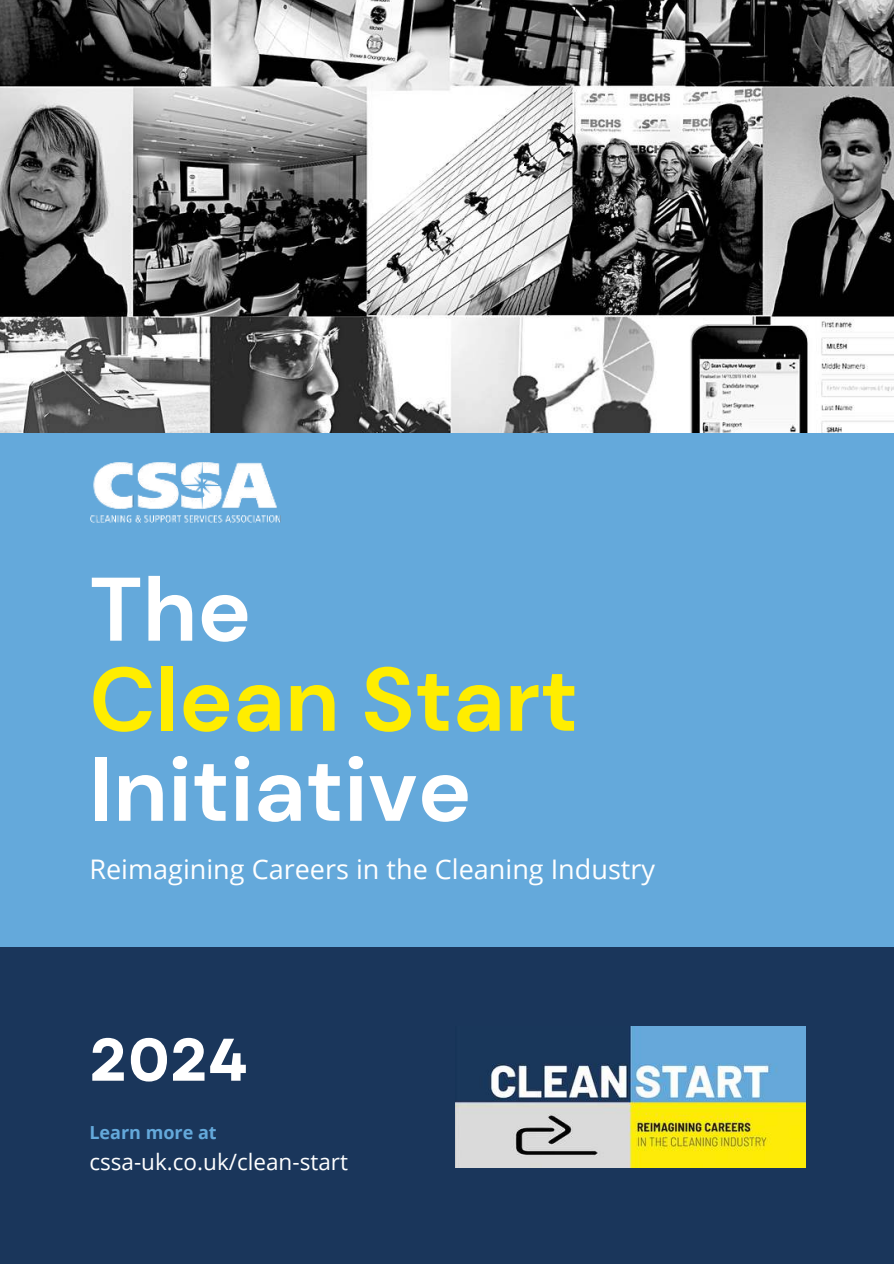
<style>
.page{position:relative;width:894px;height:1264px;background:#fff}
.page>*{position:absolute;margin:0;border:0;box-sizing:border-box;transform-origin:0 0}
.t1{font:700 90px "DM Sans";color:#fff}
.t2{font:700 90px "DM Sans";color:#ffed00}
.t3{font:700 60px "Garet";color:#fff}
.t4{font:27px "Open Sans";color:#fff}
.t5{font:22.5px "Open Sans";color:#fff}
.t6{font:700 18px "Open Sans";color:#64a9db}
</style>
<div class="page">
<div style="left:0;top:0;width:893px;height:1263px;background:#64a9db"></div>
<div style="left:0;top:947px;width:893px;height:316px;background:#1a365b"></div>
<img style="left:0;top:0;width:893px;height:433px">
<img style="left:455px;top:1026px;width:350px;height:141px">
<img style="left:90px;top:462px;width:191px;height:61px">
<h1 class="t1" style="left:89px;top:553px;width:163px">The</h1>
<h1 class="t2" style="left:89px;top:643px;width:490px">Clean Start</h1>
<h1 class="t1" style="left:89px;top:733px;width:383px">Initiative</h1>
<p class="t4" style="left:89px;top:851px;width:567px">Reimagining Careers in the Cleaning Industry</p>
<h2 class="t3" style="left:89px;top:1022px;width:159px">2024</h2>
<p class="t6" style="left:89px;top:1119px;width:129px">Learn more at</p>
<p class="t5" style="left:89px;top:1145px;width:260px">cssa-uk.co.uk/clean-start</p>
</div>
